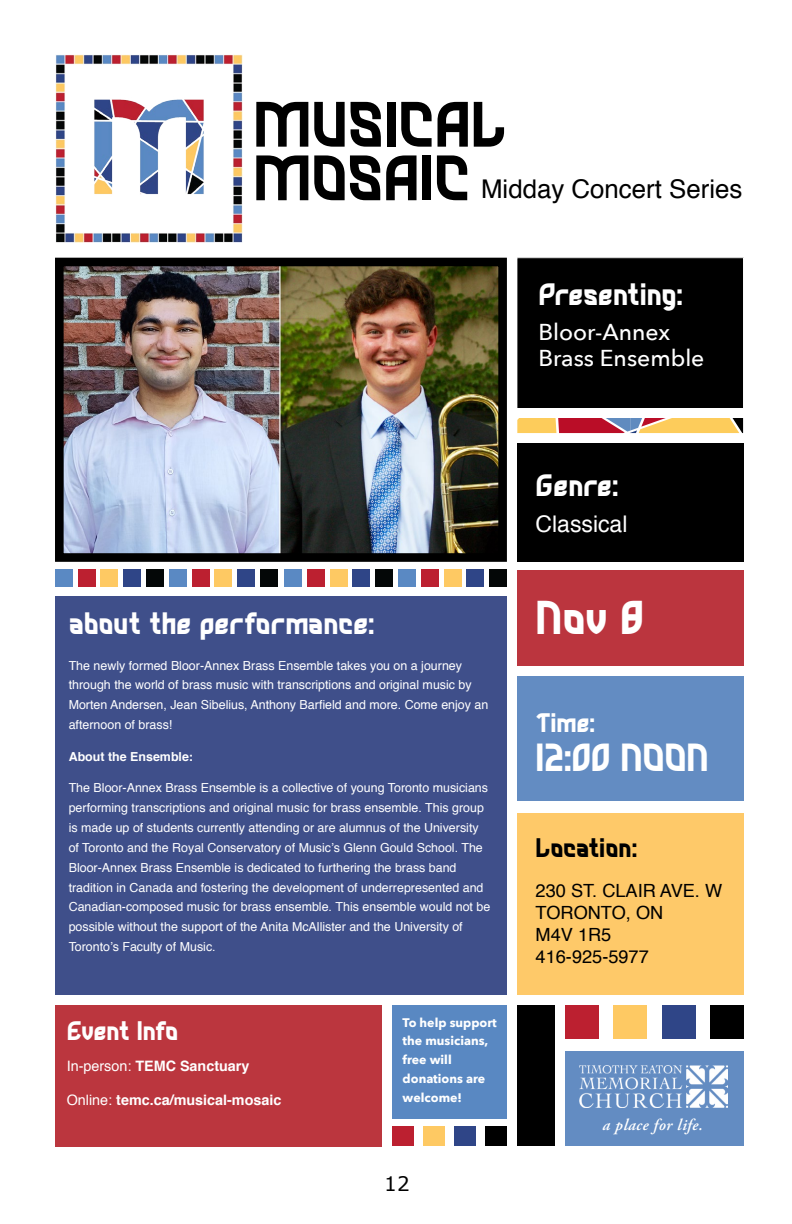
<style>
.page{position:relative;width:792px;height:1224px;background:#fff}
.page>*{position:absolute;margin:0;border:0;box-sizing:border-box;transform-origin:0 0}
.t1{font:800 59.4px/53.6px "Mandorlato";color:#000}
.t2{font:800 44px "Mandorlato";color:#fff}
.t3{font:800 36.4px "Mandorlato";color:#fff}
.t4{font:800 28.8px "Mandorlato";letter-spacing:-.01em;color:#fff}
.t5{font:25.8px "Helvetica";color:#000}
.t6{font:800 24.8px "Mandorlato";letter-spacing:-.03em;color:#fff}
.t7{font:800 24.8px "Mandorlato";color:#000}
.t8{font:500 23px/25.8px "Avenir Next";color:#fff}
.t9{font:23px "Helvetica";color:#fff}
.t10{font:20px "Verdana";color:#000}
.t11{font:18.2px/22px "Helvetica";color:#000}
.t12{font:italic 600 16.2px "Adobe Garamond Pro";letter-spacing:.03em;color:#fff}
.t13{font:700 14.4px "Helvetica";color:#fff}
.t14{font:12.4px/19.8px "Helvetica";color:#fff}
.t15{font:700 12.4px/18.8px "Avenir Next";color:#fff}
.t16{font:700 12.4px "Helvetica";color:#fff}
.s1{font-weight:400}
</style>
<div class="page">
<div style="left:517px;top:570px;width:227px;height:96px;background:#bb353e"></div>
<img style="left:65px;top:268px;width:432px;height:284px">
<div style="left:55px;top:258px;width:452px;height:304px;border:9px solid #000"></div>
<img style="left:55px;top:55px;width:188px;height:187px">
<svg style="left:517px;top:418px;width:226px;height:16px;background:#d9986a"></svg>
<div style="left:55px;top:596px;width:452px;height:398px;background:#3f4f8a"></div>
<div style="left:517px;top:677px;width:227px;height:124px;background:#638cc2"></div>
<div style="left:517px;top:813px;width:227px;height:181px;background:#fec969"></div>
<div style="left:517px;top:443px;width:227px;height:119px;background:#000"></div>
<div style="left:565px;top:1051px;width:179px;height:95px;background:#638cc2"></div>
<img style="left:579px;top:1065px;width:148px;height:43px">
<div style="left:517px;top:258px;width:227px;height:152px;background:#000"></div>
<div style="left:516px;top:257px;width:228px;height:153px;border:1px solid #fff"></div>
<div style="left:517px;top:409px;width:227px;height:9px;background:#fff"></div>
<div style="left:517px;top:1005px;width:38px;height:141px;background:#000"></div>
<div style="left:710px;top:1006px;width:34px;height:33px;background:#000"></div>
<div style="left:614px;top:1006px;width:33px;height:33px;background:#fec963"></div>
<div style="left:662px;top:1006px;width:33px;height:33px;background:#2f4587"></div>
<div style="left:565px;top:1006px;width:33px;height:33px;background:#bc2030"></div>
<div style="left:55px;top:1005px;width:326px;height:142px;background:#bb363e"></div>
<div style="left:392px;top:1005px;width:115px;height:113px;background:#5988c2"></div>
<div style="left:55px;top:570px;width:18px;height:17px;background:#5a89c3"></div>
<div style="left:146px;top:570px;width:17px;height:17px;background:#040707"></div>
<div style="left:100px;top:570px;width:18px;height:17px;background:#fec963"></div>
<div style="left:123px;top:570px;width:17px;height:17px;background:#2f4587"></div>
<div style="left:78px;top:570px;width:17px;height:17px;background:#bc2030"></div>
<div style="left:169px;top:570px;width:18px;height:17px;background:#5a89c3"></div>
<div style="left:260px;top:570px;width:18px;height:17px;background:#040707"></div>
<div style="left:215px;top:570px;width:17px;height:17px;background:#fec963"></div>
<div style="left:237px;top:570px;width:17px;height:17px;background:#2f4587"></div>
<div style="left:192px;top:570px;width:18px;height:17px;background:#bc2030"></div>
<div style="left:284px;top:570px;width:18px;height:17px;background:#5a89c3"></div>
<div style="left:375px;top:570px;width:18px;height:17px;background:#040707"></div>
<div style="left:330px;top:570px;width:17px;height:17px;background:#fec963"></div>
<div style="left:352px;top:570px;width:18px;height:17px;background:#2f4587"></div>
<div style="left:307px;top:570px;width:18px;height:17px;background:#bc2030"></div>
<div style="left:398px;top:570px;width:18px;height:17px;background:#5a89c3"></div>
<div style="left:489px;top:570px;width:18px;height:17px;background:#040707"></div>
<div style="left:444px;top:570px;width:17px;height:17px;background:#fec963"></div>
<div style="left:466px;top:570px;width:18px;height:17px;background:#2f4587"></div>
<div style="left:421px;top:570px;width:18px;height:17px;background:#bc2030"></div>
<div style="left:486px;top:1127px;width:21px;height:19px;background:#000"></div>
<div style="left:423px;top:1127px;width:22px;height:19px;background:#fec963"></div>
<div style="left:455px;top:1127px;width:21px;height:19px;background:#2f4587"></div>
<div style="left:392px;top:1127px;width:21px;height:19px;background:#bc2030"></div>
<h1 class="t1" style="left:253px;top:96px;width:255px">MUSICAL<br>MOSAIC</h1>
<h3 class="t5" style="left:481px;top:169px;width:263px">Midday Concert Series</h3>
<h3 class="t4" style="left:539px;top:272px;width:146px">Presenting:</h3>
<h3 class="t8" style="left:539px;top:318px;width:167px">Bloor-Annex<br>Brass Ensemble</h3>
<h3 class="t4" style="left:69px;top:602px;width:307px">about the performance:</h3>
<p class="t14" style="left:69px;top:656px;width:421px">The newly formed Bloor-Annex Brass Ensemble takes you on a journey through the world of brass music with transcriptions and original music by Morten Andersen, Jean Sibelius, Anthony BarÞeld and more. Come enjoy an afternoon of brass!</p>
<p class="t16" style="left:69px;top:747px;width:126px">About the Ensemble:</p>
<p class="t14" style="left:69px;top:779px;width:423px">The Bloor-Annex Brass Ensemble is a collective of young Toronto musicians performing transcriptions and original music for brass ensemble. This group is made up of students currently attending or are alumnus of the University of Toronto and the Royal Conservatory of MusicÕs Glenn Gould School. The Bloor-Annex Brass Ensemble is dedicated to furthering the brass band tradition in Canada and fostering the development of underrepresented and Canadian-composed music for brass ensemble. This ensemble would not be possible without the support of the Anita McAllister and the University of TorontoÕs Faculty of Music.</p>
<h3 class="t6" style="left:67px;top:1013px;width:113px">Event Info</h3>
<p class="t13" style="left:67px;top:1054px;width:184px"><span class="s1">In-person:</span> TEMC Sanctuary</p>
<p class="t13" style="left:67px;top:1089px;width:216px"><span class="s1">Online:</span> temc.ca/musical-mosaic</p>
<p class="t15" style="left:403px;top:1013px;width:96px">To help support the musicians, free will donations are welcome!</p>
<h3 class="t10" style="left:384px;top:1170px;width:27px">12</h3>
<h3 class="t4" style="left:536px;top:464px;width:84px">Genre:</h3>
<h3 class="t9" style="left:536px;top:506px;width:93px">Classical</h3>
<h2 class="t2" style="left:536px;top:585px;width:110px">Nov 8</h2>
<h3 class="t6" style="left:536px;top:705px;width:61px">Time:</h3>
<h3 class="t3" style="left:536px;top:731px;width:175px">I2:00 NOON</h3>
<h3 class="t7" style="left:536px;top:829px;width:103px">Location:</h3>
<h3 class="t11" style="left:536px;top:880px;width:188px">230 ST. CLAIR AVE. W<br>TORONTO, ON<br>M4V 1R5<br>416-925-5977</h3>
<h3 class="t12" style="left:603px;top:1116px;width:102px">a place for life.</h3>
</div>
